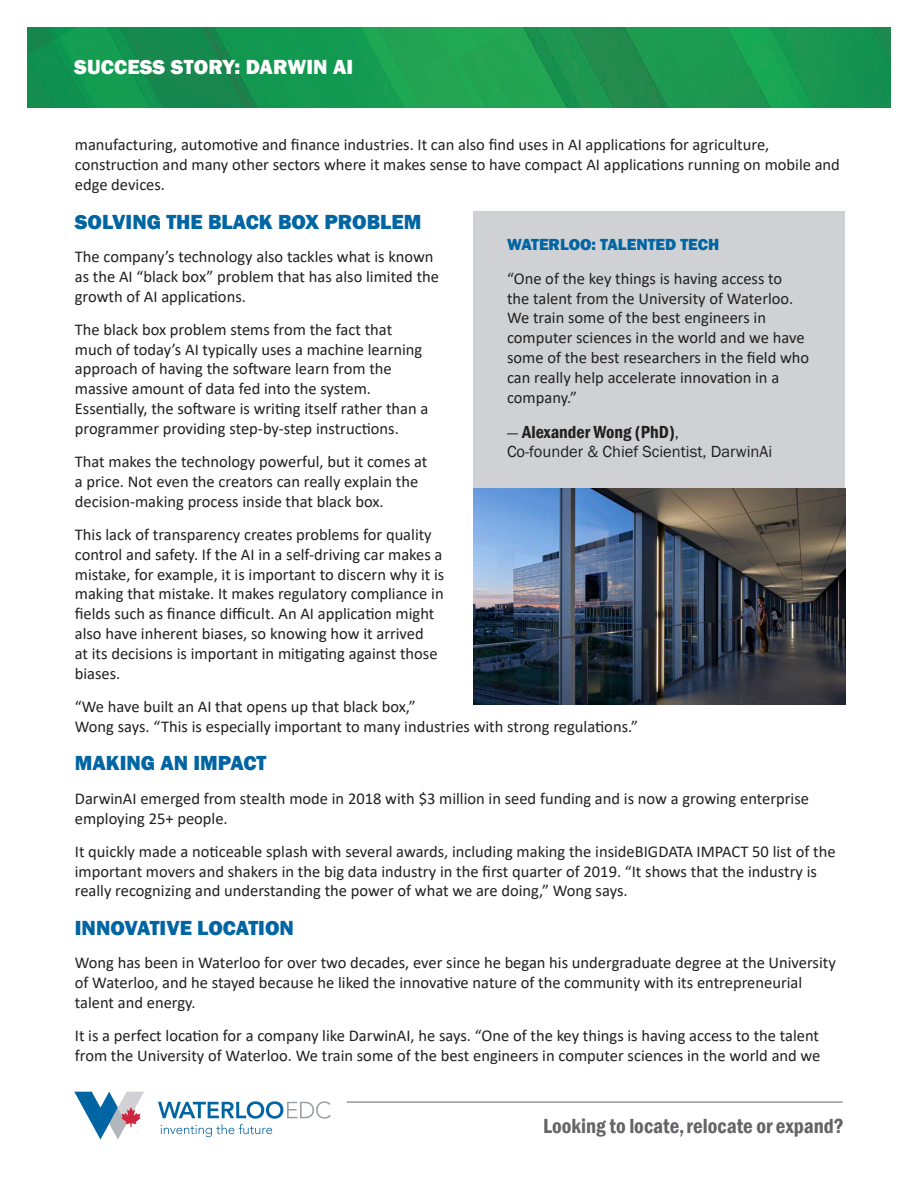
<style>
.page{position:relative;width:918px;height:1188px;background:#fff}
.page>*{position:absolute;margin:0;border:0;box-sizing:border-box;transform-origin:0 0}
.t1{font:800 21px "Franklin Gothic";color:#0165a3}
.t2{font:600 condensed 21px "Franklin Gothic";letter-spacing:.005em;color:#646469}
.t3{font:800 21px "Franklin Gothic";letter-spacing:.005em;color:#fff}
.t4{font:600 condensed 18px "Franklin Gothic";color:#231f20}
.t5{font:16.5px/19.8px "Calibri";color:#231f20}
.t6{font:16.5px "Franklin Gothic";color:#231f20}
.t7{font:800 16.5px "Franklin Gothic";color:#0165a3}
.s1{font-weight:400;font-stretch:normal;font-size:16.5px}
</style>
<div class="page">
<img style="left:27px;top:27px;width:864px;height:81px">
<svg style="left:158px;top:1101px;width:173px;height:36px"></svg>
<svg style="left:74px;top:1092px;width:70px;height:48px"></svg>
<hr style="left:347px;top:1102px;width:496px;height:1px;background:#646469">
<img style="left:474px;top:488px;width:372px;height:217px">
<div style="left:474px;top:212px;width:371px;height:276px;background:#cfd1d4"></div>
<p class="t3" style="left:74px;top:53px;width:281px">SUCCESS STORY: DARWIN AI</p>
<p class="t5" style="left:75px;top:135px;width:767px">manufacturing, automotive and finance industries. It can also find uses in AI applications for agriculture, construction and many other sectors where it makes sense to have compact AI applications running on mobile and edge devices.</p>
<p class="t1" style="left:75px;top:208px;width:348px">SOLVING THE BLACK BOX PROBLEM</p>
<p class="t5" style="left:75px;top:246px;width:366px">The company’s technology also tackles what is known as the AI “black box” problem that has also limited the growth of AI applications.</p>
<p class="t5" style="left:75px;top:319px;width:355px">The black box problem stems from the fact that much of today’s AI typically uses a machine learning approach of having the software learn from the massive amount of data fed into the system.<br>Essentially, the software is writing itself rather than a programmer providing step-by-step instructions.</p>
<p class="t5" style="left:75px;top:451px;width:354px">That makes the technology powerful, but it comes at a price. Not even the creators can really explain the decision-making process inside that black box.</p>
<p class="t5" style="left:75px;top:524px;width:371px">This lack of transparency creates problems for quality control and safety. If the AI in a self-driving car makes a mistake, for example, it is important to discern why it is making that mistake. It makes regulatory compliance in fields such as finance difficult. An AI application might also have inherent biases, so knowing how it arrived<br>at its decisions is important in mitigating against those biases.</p>
<p class="t5" style="left:75px;top:696px;width:565px">“We have built an AI that opens up that black box,”<br>Wong says. “This is especially important to many industries with strong regulations.”</p>
<p class="t1" style="left:75px;top:750px;width:193px">MAKING AN IMPACT</p>
<p class="t5" style="left:75px;top:788px;width:736px">DarwinAI emerged from stealth mode in 2018 with $3 million in seed funding and is now a growing enterprise employing 25+ people.</p>
<p class="t5" style="left:75px;top:841px;width:762px">It quickly made a noticeable splash with several awards, including making the insideBIGDATA IMPACT 50 list of the important movers and shakers in the big data industry in the first quarter of 2019. “It shows that the industry is really recognizing and understanding the power of what we are doing,” Wong says.</p>
<p class="t1" style="left:75px;top:915px;width:221px">INNOVATIVE LOCATION</p>
<p class="t5" style="left:75px;top:953px;width:763px">Wong has been in Waterloo for over two decades, ever since he began his undergraduate degree at the University of Waterloo, and he stayed because he liked the innovative nature of the community with its entrepreneurial talent and energy.</p>
<p class="t5" style="left:75px;top:1026px;width:747px">It is a perfect location for a company like DarwinAI, he says. “One of the key things is having access to the talent from the University of Waterloo. We train some of the best engineers in computer sciences in the world and we</p>
<p class="t7" style="left:507px;top:234px;width:214px">WATERLOO: TALENTED TECH</p>
<p class="t5" style="left:507px;top:268px;width:304px">“One of the key things is having access to<br>the talent from the University of Waterloo.<br>We train some of the best engineers in computer sciences in the world and we have some of the best researchers in the field who can really help accelerate innovation in a company.”</p>
<p class="t4" style="left:507px;top:420px;width:174px"><span class="s1">—</span> Alexander Wong (PhD)<span class="s1">,</span></p>
<p class="t6" style="left:507px;top:442px;width:267px">Co-founder &amp; Chief Scientist, DarwinAi</p>
<p class="t2" style="left:543px;top:1112px;width:302px">Looking to locate, relocate or expand?</p>
</div>
